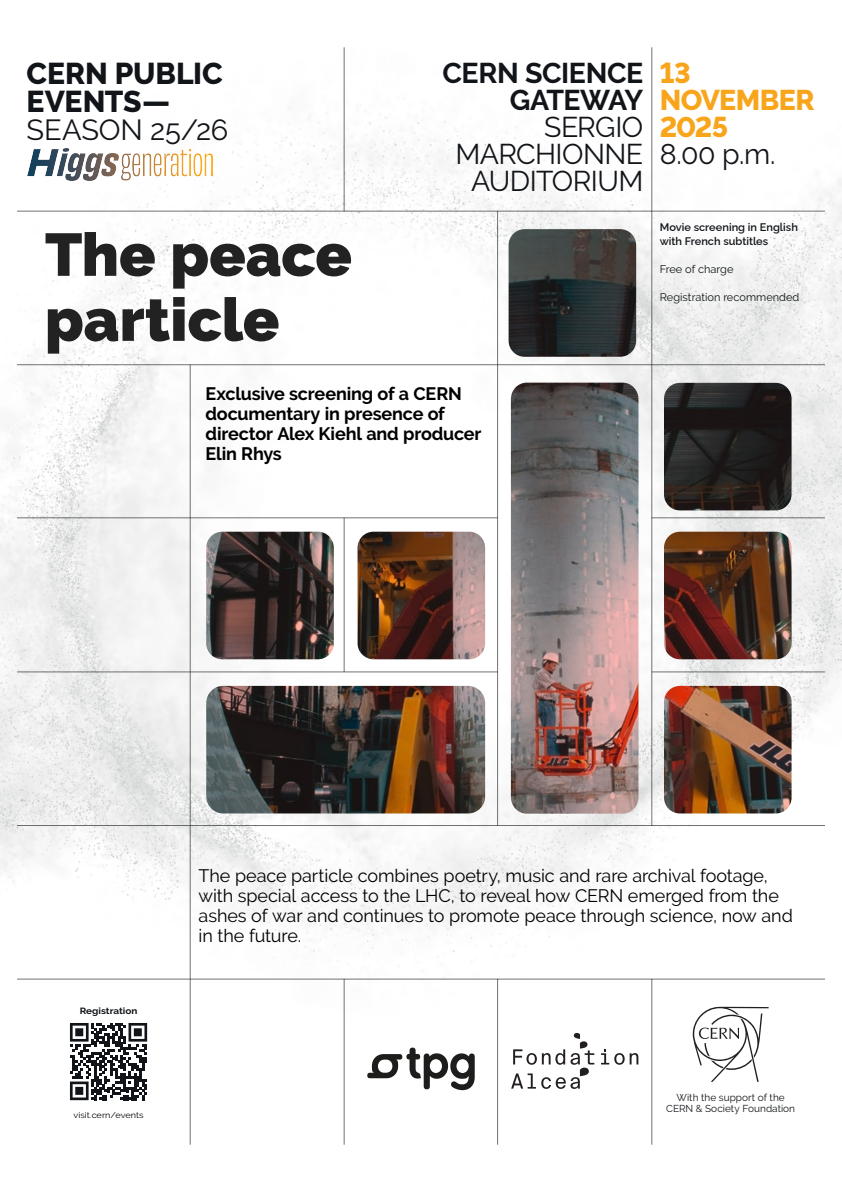
<style>
.page{position:relative;width:842px;height:1191px;background:#fff}
.page>*{position:absolute;margin:0;border:0;box-sizing:border-box;transform-origin:0 0}
.Titre{font:900 60px/65px "Raleway";color:#222}
.t1{font:800 30px/28px "Raleway";letter-spacing:-.005em;color:#111418}
.t2{font:29px "Raleway";letter-spacing:-.005em;color:#111418}
.t3{font:28.5px/27px "Raleway";letter-spacing:-.02em;color:#111418;text-align:right}
.t4{font:700 28.5px/27px "Raleway";letter-spacing:-.015em;color:#111418;text-align:right}
.t5{font:800 28.5px "Raleway";letter-spacing:-.02em;color:#f9a51b}
.Sous_Titre_event{font:18px/20px "Raleway";letter-spacing:-.005em;color:#000}
.Sous_Titre_event-2{font:700 18px/20px "Raleway";letter-spacing:-.01em;color:#000}
.information{font:100 11px/14px "Raleway";color:#111418}
.information-2{font:11px "Raleway";color:#111418}
.information-3{font:10px/11.5px "Raleway";letter-spacing:.005em;color:#111418;text-align:center}
.information-4{font:700 9px "Raleway";color:#111418;scale:1.1 1}
.information-5{font:8.3px "Raleway";color:#000;scale:1.1 1}
</style>
<div class="page">
<img style="left:0;top:47px;width:842px;height:1098px">
<hr style="left:651px;top:47px;width:1px;height:778px;background:#111418">
<hr style="left:190px;top:364px;width:1px;height:780px;background:#111418">
<hr style="left:497px;top:211px;width:1px;height:614px;background:#111418">
<hr style="left:497px;top:978px;width:1px;height:166px;background:#111418">
<hr style="left:344px;top:978px;width:1px;height:166px;background:#111418">
<hr style="left:651px;top:978px;width:1px;height:166px;background:#111418">
<hr style="left:17px;top:978px;width:808px;height:1px;background:#111418">
<hr style="left:17px;top:825px;width:808px;height:1px;background:#111418">
<hr style="left:17px;top:517px;width:481px;height:1px;background:#111418">
<hr style="left:17px;top:671px;width:481px;height:1px;background:#111418">
<hr style="left:17px;top:364px;width:808px;height:1px;background:#111418">
<hr style="left:651px;top:671px;width:174px;height:1px;background:#111418">
<hr style="left:651px;top:517px;width:174px;height:1px;background:#111418">
<hr style="left:17px;top:211px;width:808px;height:1px;background:#111418">
<hr style="left:344px;top:47px;width:1px;height:164px;background:#111418">
<img style="left:206px;top:229px;width:585px;height:584px">
<img style="left:27px;top:148px;width:186px;height:32px">
<svg style="left:693px;top:1006px;width:76px;height:75px"></svg>
<svg style="left:367px;top:1047px;width:108px;height:43px"></svg>
<svg style="left:601px;top:1049px;width:37px;height:15px"></svg>
<svg style="left:511px;top:1033px;width:83px;height:55px"></svg>
<svg style="left:70px;top:1023px;width:77px;height:77px"></svg>
<div style="left:196px;top:376px;width:299px;height:102px;background:#fff"></div>
<div style="left:190px;top:858px;width:616px;height:98px;background:#fff"></div>
<p class="t1" style="left:27px;top:60px;width:198px">CERN PUBLIC<br>EVENTS—</p>
<p class="t2" style="left:27px;top:113px;width:203px">SEASON 25/26</p>
<p class="Titre" style="left:45px;top:222px;width:308px">The peace particle</p>
<p class="t4" style="left:443px;top:59px;width:202px">CERN SCIENCE<br>GATEWAY</p>
<p class="t3" style="left:455px;top:113px;width:189px">SERGIO<br>MARCHIONNE<br>AUDITORIUM</p>
<p class="Sous_Titre_event-2" style="left:206px;top:383px;width:278px">Exclusive screening of a CERN documentary in presence of director Alex Kiehl and producer<br>Elin Rhys</p>
<p class="t5" style="left:660px;top:56px;width:32px">13</p>
<p class="t5" style="left:660px;top:83px;width:156px">NOVEMBER</p>
<p class="t5" style="left:660px;top:110px;width:70px">2025</p>
<p class="t3" style="left:660px;top:140px;width:117px">8.00 p.m.</p>
<p class="information" style="left:660px;top:219px;width:140px">Movie screening in English with French subtitles</p>
<p class="information-2" style="left:660px;top:263px;width:75px">Free of charge</p>
<p class="information-2" style="left:660px;top:291px;width:141px">Registration recommended</p>
<p class="information-4" style="left:80px;top:1005px;width:54px">Registration</p>
<p class="information-5" style="left:74px;top:1110px;width:65px">visit.cern/events</p>
<p class="Sous_Titre_event" style="left:199px;top:865px;width:596px">The peace particle combines poetry, music and rare archival footage, with special access to the LHC, to reveal how CERN emerged from the ashes of war and continues to promote peace through science, now and in the future.</p>
<p class="information-3" style="left:666px;top:1091px;width:130px">With the support of the<br>CERN &amp; Society Foundation</p>
</div>
